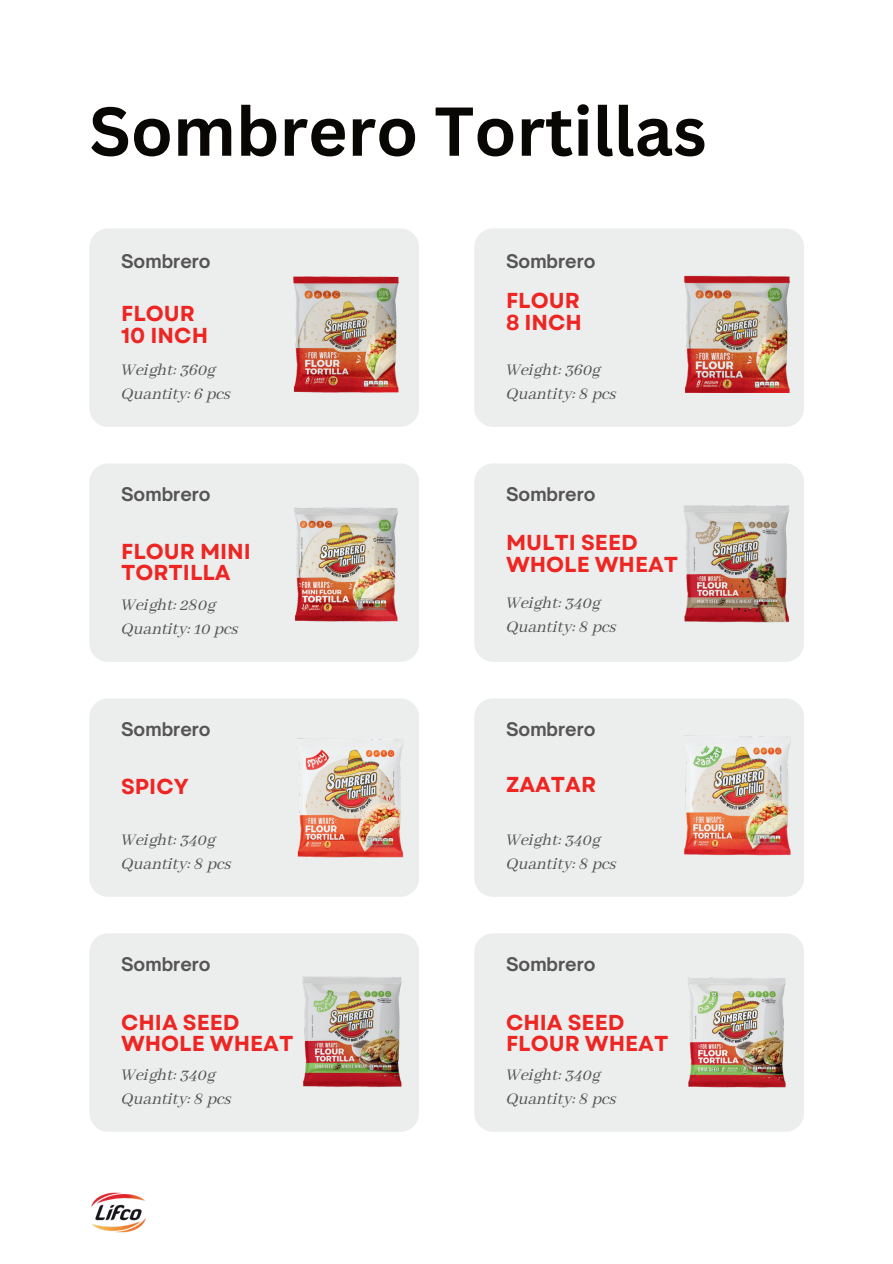
<style>
.page{position:relative;width:893px;height:1264px;background:#fff}
.page>*{position:absolute;margin:0;border:0;box-sizing:border-box;transform-origin:0 0}
.t1{font:700 67.5px "Canva Sans";color:#080704}
.t2{font:700 21.6px/21.5px "Garet";color:#ee2623}
.t3{font:18px/24px "CA Generated";color:#565454}
.t4{font:700 18px "Open Sauce One";color:#565454}
</style>
<div class="page">
<img style="left:91px;top:1192px;width:55px;height:41px">
<div style="left:474px;top:698px;width:329px;height:198px;background:#eceeee;border-radius:19px"></div>
<img style="left:684px;top:735px;width:107px;height:121px">
<div style="left:474px;top:463px;width:329px;height:199px;background:#eceeee;border-radius:19px"></div>
<img style="left:684px;top:505px;width:106px;height:118px">
<div style="left:474px;top:228px;width:329px;height:199px;background:#eceeee;border-radius:19px"></div>
<img style="left:684px;top:276px;width:106px;height:117px">
<div style="left:89px;top:228px;width:330px;height:199px;background:#eceeee;border-radius:19px"></div>
<img style="left:293px;top:276px;width:106px;height:117px">
<div style="left:89px;top:698px;width:330px;height:198px;background:#eceeee;border-radius:19px"></div>
<img style="left:297px;top:738px;width:107px;height:120px">
<div style="left:89px;top:933px;width:330px;height:198px;background:#eceeee;border-radius:19px"></div>
<img style="left:302px;top:976px;width:100px;height:111px">
<div style="left:89px;top:463px;width:330px;height:199px;background:#eceeee;border-radius:19px"></div>
<img style="left:294px;top:507px;width:104px;height:115px">
<div style="left:474px;top:933px;width:329px;height:198px;background:#eceeee;border-radius:19px"></div>
<img style="left:688px;top:977px;width:97px;height:110px">
<h1 class="t1" style="left:89px;top:91px;width:618px">Sombrero Tortillas</h1>
<p class="t4" style="left:121px;top:249px;width:91px">Sombrero</p>
<p class="t4" style="left:506px;top:249px;width:91px">Sombrero</p>
<p class="t2" style="left:121px;top:304px;width:88px">FLOUR<br>10 INCH</p>
<p class="t2" style="left:506px;top:290px;width:77px">FLOUR<br>8 INCH</p>
<p class="t3" style="left:121px;top:359px;width:111px">Weight: 360g<br>Quantity: 6 pcs</p>
<p class="t3" style="left:506px;top:359px;width:112px">Weight: 360g<br>Quantity: 8 pcs</p>
<p class="t4" style="left:121px;top:482px;width:91px">Sombrero</p>
<p class="t4" style="left:506px;top:482px;width:91px">Sombrero</p>
<p class="t2" style="left:121px;top:541px;width:131px">FLOUR MINI<br>TORTILLA</p>
<p class="t2" style="left:506px;top:533px;width:174px">MULTI SEED<br>WHOLE WHEAT</p>
<p class="t3" style="left:121px;top:594px;width:119px">Weight: 280g<br>Quantity: 10 pcs</p>
<p class="t3" style="left:506px;top:591px;width:112px">Weight: 340g<br>Quantity: 8 pcs</p>
<p class="t4" style="left:121px;top:717px;width:91px">Sombrero</p>
<p class="t4" style="left:506px;top:717px;width:91px">Sombrero</p>
<p class="t2" style="left:121px;top:776px;width:69px">SPICY</p>
<p class="t2" style="left:506px;top:775px;width:92px">ZAATAR</p>
<p class="t3" style="left:121px;top:828px;width:112px">Weight: 340g<br>Quantity: 8 pcs</p>
<p class="t3" style="left:506px;top:828px;width:112px">Weight: 340g<br>Quantity: 8 pcs</p>
<p class="t4" style="left:121px;top:952px;width:91px">Sombrero</p>
<p class="t4" style="left:506px;top:952px;width:91px">Sombrero</p>
<p class="t2" style="left:121px;top:1012px;width:174px">CHIA SEED<br>WHOLE WHEAT</p>
<p class="t2" style="left:506px;top:1012px;width:164px">CHIA SEED<br>FLOUR WHEAT</p>
<p class="t3" style="left:121px;top:1063px;width:112px">Weight: 340g<br>Quantity: 8 pcs</p>
<p class="t3" style="left:506px;top:1063px;width:112px">Weight: 340g<br>Quantity: 8 pcs</p>
</div>
